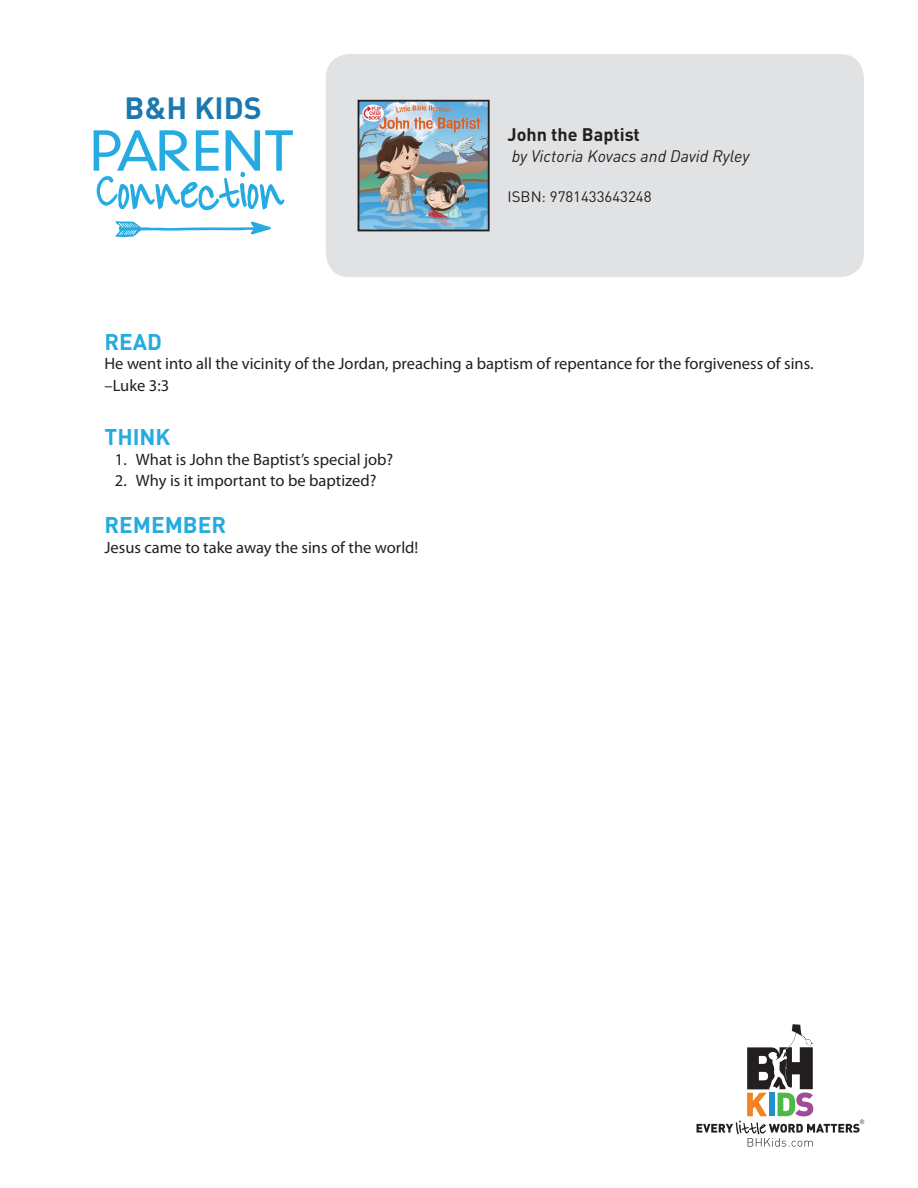
<style>
.page{position:relative;width:918px;height:1188px;background:#fff}
.page>*{position:absolute;margin:0;border:0;box-sizing:border-box;transform-origin:0 0}
.t1{font:700 30.3px "DIN";color:#1c79af}
.t2{font:700 22.5px "DIN";color:#25aae1}
.t3{font:700 18px "DIN";color:#231f20}
.t4{font:16.5px/21.6px "Myriad Pro";color:#231f20}
.t5{font:italic 16.5px "DIN";color:#231f20}
.t6{font:15px "DIN";color:#231f20}
</style>
<div class="page">
<svg style="left:697px;top:1024px;width:167px;height:123px"></svg>
<div style="left:326px;top:54px;width:538px;height:223px;background:#e1e2e4;border-radius:24px"></div>
<svg style="left:94px;top:130px;width:199px;height:80px"></svg>
<svg style="left:115px;top:221px;width:156px;height:16px"></svg>
<img style="left:361px;top:103px;width:126px;height:125px">
<div style="left:358px;top:100px;width:132px;height:131px;border:2px solid #231f20"></div>
<p class="t1" style="left:125px;top:89px;width:139px">B&amp;H KIDS</p>
<p class="t3" style="left:508px;top:122px;width:134px">John the Baptist</p>
<p class="t5" style="left:512px;top:146px;width:239px">by Victoria Kovacs and David Ryley</p>
<p class="t6" style="left:508px;top:187px;width:146px">ISBN: 9781433643248</p>
<p class="t2" style="left:104px;top:327px;width:59px">READ</p>
<p class="t4" style="left:104px;top:353px;width:710px">He went into all the vicinity of the Jordan, preaching a baptism of repentance for the forgiveness of sins. –Luke 3:3</p>
<p class="t2" style="left:104px;top:422px;width:68px">THINK</p>
<p class="t4" style="left:115px;top:449px;width:280px">1. What is John the Baptist’s special job?</p>
<p class="t4" style="left:115px;top:470px;width:263px">2. Why is it important to be baptized?</p>
<p class="t2" style="left:104px;top:510px;width:123px">REMEMBER</p>
<p class="t4" style="left:104px;top:537px;width:315px">Jesus came to take away the sins of the world!</p>
</div>
